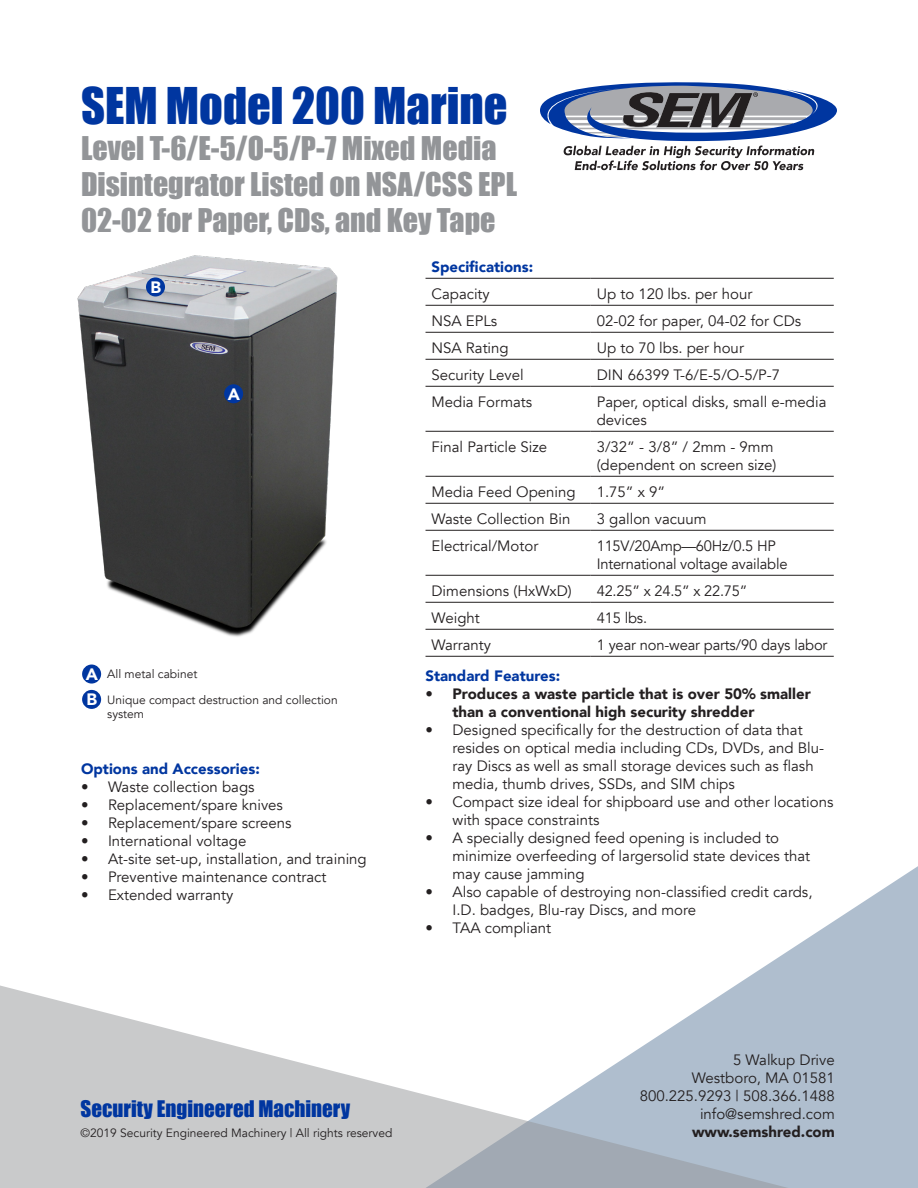
<style>
.page{position:relative;width:918px;height:1188px;background:#fff}
.page>*{position:absolute;margin:0;border:0;box-sizing:border-box;transform-origin:0 0}
.t1{font:46.5px "Impact";color:#0036a0}
.t2{font:30px/36px "Impact";color:#939598}
.t3{font:21px "Impact";color:#0036a0}
.t4{font:900 16.5px "Avenir";color:#fff}
.t5{font:15px/18px "Avenir";color:#231f20}
.t6{font:900 15px/18px "Avenir";color:#231f20}
.t7{font:900 15px "Avenir";color:#0036a0}
.t8{font:12px/14.4px "Avenir";color:#231f20}
.s1{font-weight:900;font-size:16.5px;color:#fff}
</style>
<div class="page">
<div style="left:82px;top:690px;width:19px;height:19px;background:#0036a0;border-radius:50%"></div>
<svg style="left:735px;top:866px;width:183px;height:322px;fill:#afbece"></svg>
<svg style="left:0;top:986px;width:788px;height:202px"></svg>
<img style="left:77px;top:255px;width:261px;height:382px">
<hr style="left:426px;top:278px;width:165px;height:1px;background:#231f20">
<hr style="left:591px;top:278px;width:243px;height:1px;background:#231f20">
<hr style="left:426px;top:305px;width:165px;height:1px;background:#231f20">
<hr style="left:591px;top:305px;width:243px;height:1px;background:#231f20">
<hr style="left:426px;top:332px;width:165px;height:1px;background:#231f20">
<hr style="left:591px;top:332px;width:243px;height:1px;background:#231f20">
<hr style="left:426px;top:359px;width:165px;height:1px;background:#231f20">
<hr style="left:591px;top:359px;width:243px;height:1px;background:#231f20">
<hr style="left:426px;top:386px;width:165px;height:1px;background:#231f20">
<hr style="left:591px;top:386px;width:243px;height:1px;background:#231f20">
<hr style="left:426px;top:431px;width:165px;height:1px;background:#231f20">
<hr style="left:591px;top:431px;width:243px;height:1px;background:#231f20">
<hr style="left:426px;top:476px;width:165px;height:1px;background:#231f20">
<hr style="left:591px;top:476px;width:243px;height:1px;background:#231f20">
<hr style="left:426px;top:503px;width:165px;height:1px;background:#231f20">
<hr style="left:591px;top:503px;width:243px;height:1px;background:#231f20">
<hr style="left:426px;top:530px;width:165px;height:1px;background:#231f20">
<hr style="left:591px;top:530px;width:243px;height:1px;background:#231f20">
<hr style="left:426px;top:575px;width:165px;height:1px;background:#231f20">
<hr style="left:591px;top:575px;width:243px;height:1px;background:#231f20">
<hr style="left:426px;top:602px;width:165px;height:1px;background:#231f20">
<hr style="left:591px;top:602px;width:243px;height:1px;background:#231f20">
<hr style="left:426px;top:629px;width:165px;height:1px;background:#231f20">
<hr style="left:591px;top:629px;width:243px;height:1px;background:#231f20">
<hr style="left:426px;top:656px;width:165px;height:1px;background:#231f20">
<hr style="left:591px;top:656px;width:243px;height:1px;background:#231f20">
<div style="left:224px;top:384px;width:19px;height:19px;background:#0036a0;border-radius:50%"></div>
<div style="left:146px;top:277px;width:19px;height:19px;background:#0036a0;border-radius:50%"></div>
<div style="left:82px;top:665px;width:19px;height:19px;background:#0036a0;border-radius:50%"></div>
<svg style="left:540px;top:82px;width:297px;height:88px"></svg>
<h1 class="t1" style="left:81px;top:69px;width:428px">SEM Model 200 Marine</h1>
<h2 class="t2" style="left:81px;top:129px;width:438px">Level T-6/E-5/O-5/P-7 Mixed Media<br>Disintegrator Listed on NSA/CSS EPL<br>02-02 for Paper, CDs, and Key Tape</h2>
<p class="t4" style="left:150px;top:273px;width:12px">B</p>
<p class="t4" style="left:228px;top:380px;width:14px">A</p>
<p class="t8" style="left:86px;top:667px;width:113px"><span class="s1">A</span> All metal cabinet</p>
<p class="t4" style="left:87px;top:686px;width:12px">B</p>
<p class="t8" style="left:107px;top:693px;width:232px">Unique compact destruction and collection system</p>
<p class="t7" style="left:81px;top:756px;width:180px">Options and Accessories:</p>
<p class="t5" style="left:81px;top:779px;width:175px">• Waste collection bags</p>
<p class="t5" style="left:81px;top:797px;width:204px">• Replacement/spare knives</p>
<p class="t5" style="left:81px;top:815px;width:212px">• Replacement/spare screens</p>
<p class="t5" style="left:81px;top:833px;width:167px">• International voltage</p>
<p class="t5" style="left:81px;top:851px;width:287px">• At-site set-up, installation, and training</p>
<p class="t5" style="left:81px;top:869px;width:247px">• Preventive maintenance contract</p>
<p class="t5" style="left:81px;top:887px;width:154px">• Extended warranty</p>
<p class="t7" style="left:432px;top:254px;width:103px">Specifications:</p>
<p class="t5" style="left:432px;top:285px;width:60px">Capacity</p>
<p class="t5" style="left:597px;top:285px;width:157px">Up to 120 lbs. per hour</p>
<p class="t5" style="left:432px;top:312px;width:67px">NSA EPLs</p>
<p class="t5" style="left:597px;top:312px;width:206px">02-02 for paper, 04-02 for CDs</p>
<p class="t5" style="left:432px;top:339px;width:79px">NSA Rating</p>
<p class="t5" style="left:597px;top:339px;width:149px">Up to 70 lbs. per hour</p>
<p class="t5" style="left:432px;top:366px;width:94px">Security Level</p>
<p class="t5" style="left:597px;top:366px;width:185px">DIN 66399 T-6/E-5/O-5/P-7</p>
<p class="t5" style="left:432px;top:393px;width:102px">Media Formats</p>
<p class="t5" style="left:597px;top:393px;width:231px">Paper, optical disks, small e-media devices</p>
<p class="t5" style="left:432px;top:438px;width:117px">Final Particle Size</p>
<p class="t5" style="left:597px;top:438px;width:181px">3/32” - 3/8” / 2mm - 9mm (dependent on screen size)</p>
<p class="t5" style="left:432px;top:483px;width:146px">Media Feed Opening</p>
<p class="t5" style="left:597px;top:483px;width:70px">1.75” x 9”</p>
<p class="t5" style="left:432px;top:510px;width:140px">Waste Collection Bin</p>
<p class="t5" style="left:597px;top:510px;width:111px">3 gallon vacuum</p>
<p class="t5" style="left:432px;top:537px;width:108px">Electrical/Motor</p>
<p class="t5" style="left:597px;top:537px;width:192px">115V/20Amp—60Hz/0.5 HP<br>International voltage available</p>
<p class="t5" style="left:432px;top:582px;width:142px">Dimensions (HxWxD)</p>
<p class="t5" style="left:597px;top:582px;width:152px">42.25” x 24.5” x 22.75”</p>
<p class="t5" style="left:432px;top:609px;width:50px">Weight</p>
<p class="t5" style="left:597px;top:609px;width:52px">415 lbs.</p>
<p class="t5" style="left:432px;top:636px;width:61px">Warranty</p>
<p class="t5" style="left:597px;top:636px;width:232px">1 year non-wear parts/90 days labor</p>
<p class="t7" style="left:426px;top:663px;width:136px">Standard Features:</p>
<p class="t6" style="left:453px;top:684px;width:360px;text-indent:-27px">• Produces a waste particle that is over 50% smaller than a conventional high security shredder</p>
<p class="t5" style="left:453px;top:721px;width:373px;text-indent:-27px">• Designed specifically for the destruction of data that resides on optical media including CDs, DVDs, and Blu&shy;ray Discs as well as small storage devices such as flash media, thumb drives, SSDs, and SIM chips</p>
<p class="t5" style="left:453px;top:793px;width:383px;text-indent:-27px">• Compact size ideal for shipboard use and other locations with space constraints</p>
<p class="t5" style="left:453px;top:829px;width:359px;text-indent:-27px">• A specially designed feed opening is included to minimize overfeeding of largersolid state devices that may cause jamming</p>
<p class="t5" style="left:453px;top:883px;width:362px;text-indent:-27px">• Also capable of destroying non-classified credit cards,<br>I.D. badges, Blu-ray Discs, and more</p>
<p class="t5" style="left:426px;top:919px;width:127px">• TAA compliant</p>
<h3 class="t3" style="left:81px;top:1093px;width:271px">Security Engineered Machinery</h3>
<p class="t8" style="left:81px;top:1126px;width:313px">©2019 Security Engineered Machinery | All rights reserved</p>
<p class="t5" style="left:640px;top:1051px;width:197px;text-align:right">5 Walkup Drive<br>Westboro, MA 01581<br>800.225.9293 | 508.366.1488 info@semshred.com</p>
<p class="t6" style="left:692px;top:1122px;width:144px">www.semshred.com</p>
</div>
